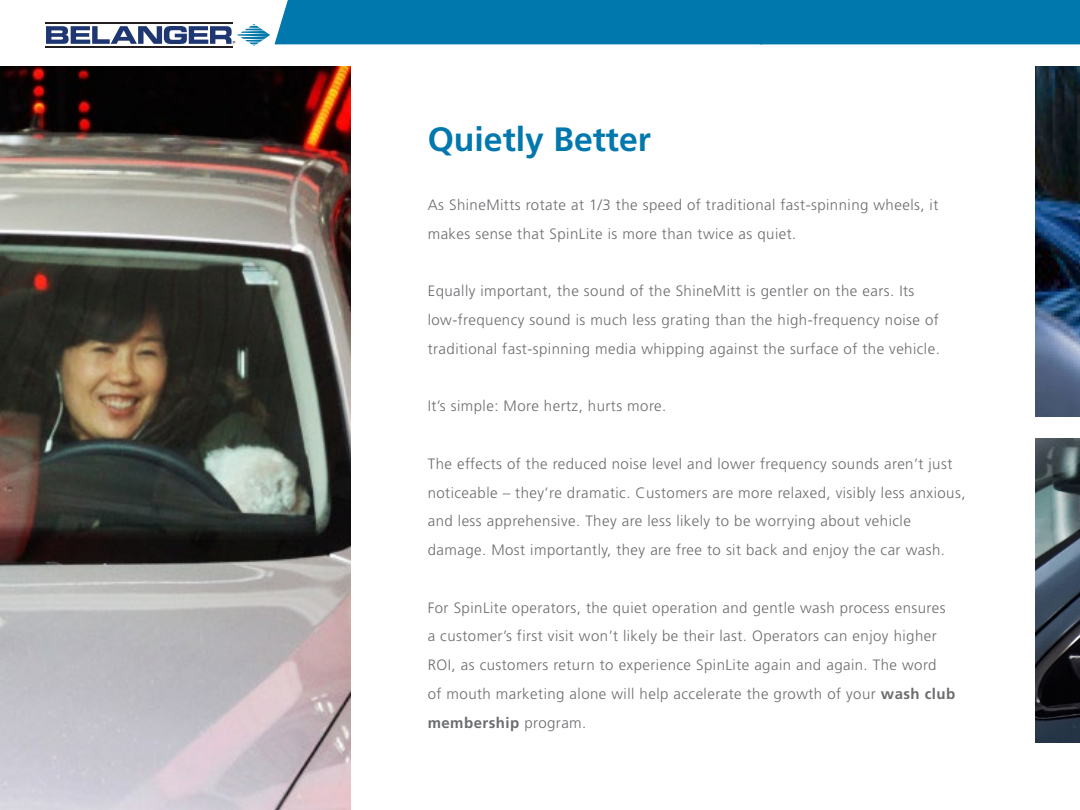
<style>
.page{position:relative;width:1080px;height:810px;background:#fff}
.page>*{position:absolute;margin:0;border:0;box-sizing:border-box;transform-origin:0 0}
.CoverTitle{font:700 33.75px "Frutiger LT Std";color:#0078ae}
.Small_Heading_black{font:300 15px/28.8px "Frutiger LT Std";letter-spacing:.03em;color:#6c6d70}
.Small_Heading_black-2{font:7.5px "Myriad Pro";color:#231f20}
.s1{font-weight:700}
</style>
<div class="page">
<img style="left:0;top:67px;width:351px;height:743px">
<img style="left:1035px;top:67px;width:45px;height:349px">
<img style="left:1035px;top:439px;width:45px;height:303px">
<hr style="left:45px;top:22px;width:187px;height:1px;background:#231f20">
<hr style="left:45px;top:47px;width:187px;height:1px;background:#231f20">
<div style="left:760px;top:0;width:320px;height:44px;background:#0078ae"></div>
<svg style="left:46px;top:0;width:716px;height:46px"></svg>
<p class="Small_Heading_black-2" style="left:232px;top:38px;width:5px">®</p>
<p class="CoverTitle" style="left:428px;top:120px;width:225px">Quietly Better</p>
<p class="Small_Heading_black" style="left:428px;top:191px;width:512px">As ShineMitts rotate at 1/3 the speed of traditional fast-spinning wheels, it makes sense that SpinLite is more than twice as quiet.</p>
<p class="Small_Heading_black" style="left:428px;top:277px;width:514px">Equally important, the sound of the ShineMitt is gentler on the ears. Its low-frequency sound is much less grating than the high-frequency noise of traditional fast-spinning media whipping against the surface of the vehicle.</p>
<p class="Small_Heading_black" style="left:428px;top:392px;width:240px">It’s simple: More hertz, hurts more.</p>
<p class="Small_Heading_black" style="left:428px;top:450px;width:539px">The effects of the reduced noise level and lower frequency sounds aren’t just noticeable – they’re dramatic. Customers are more relaxed, visibly less anxious, and less apprehensive. They are less likely to be worrying about vehicle</p>
<p class="Small_Heading_black" style="left:428px;top:536px;width:519px">damage. Most importantly, they are free to sit back and enjoy the car wash.</p>
<p class="Small_Heading_black" style="left:428px;top:593px;width:529px">For SpinLite operators, the quiet operation and gentle wash process ensures a customer’s first visit won’t likely be their last. Operators can enjoy higher ROI, as customers return to experience SpinLite again and again. The word<br>of mouth marketing alone will help accelerate the growth of your <span class="s1">wash club membership</span> program.</p>
</div>
